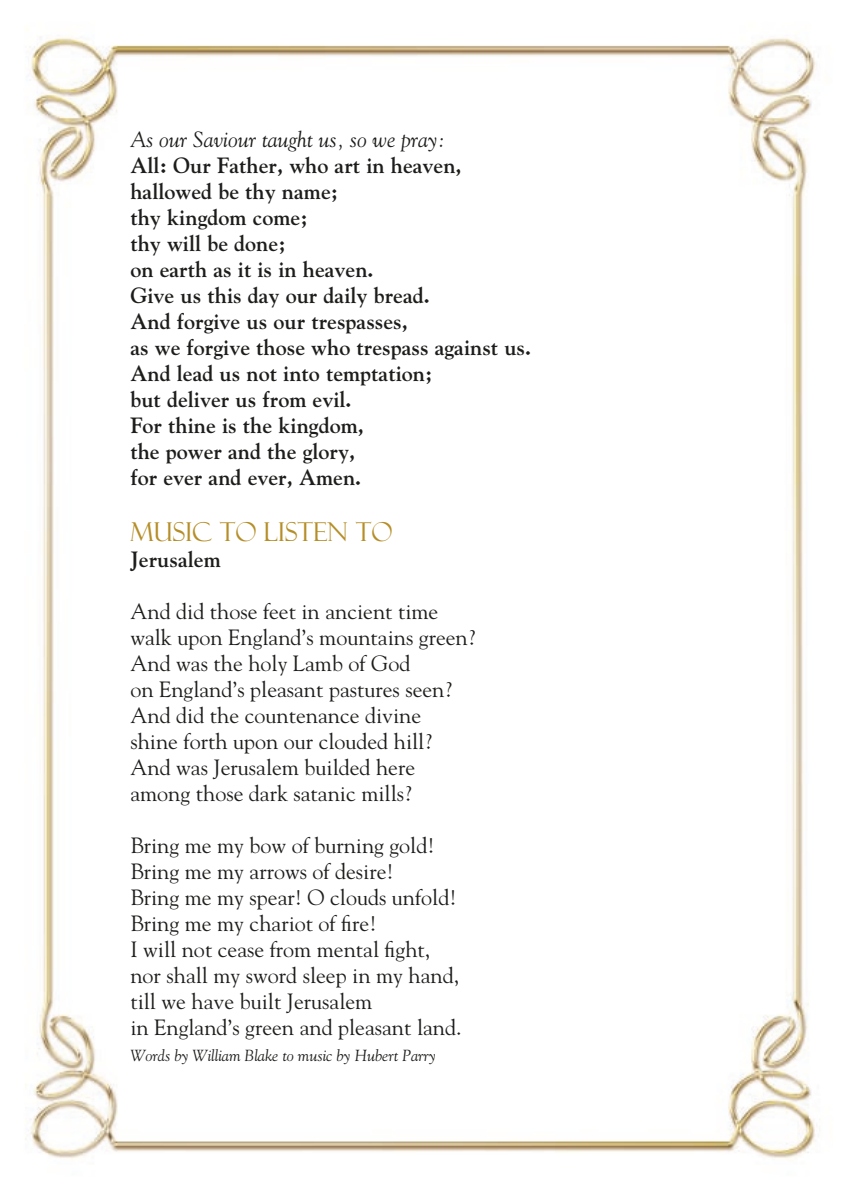
<style>
.page{position:relative;width:842px;height:1191px;background:#fff}
.page>*{position:absolute;margin:0;border:0;box-sizing:border-box;transform-origin:0 0}
.t1{font:26px "Felix Titling";color:#b58e28}
.t2{font:22px/26px "Goudy";color:#1d1d1b}
.t3{font:700 22px/26px "Goudy";color:#1d1d1b}
.t4{font:italic 22px "Goudy";color:#1d1d1b}
.t5{font:italic 16px "Goudy";color:#1d1d1b}
</style>
<div class="page">
<img style="left:25px;top:28px;width:791px;height:1131px">
<p class="t4" style="left:130px;top:126px;width:316px">As our Saviour taught us, so we pray:</p>
<p class="t3" style="left:130px;top:152px;width:402px">All: Our Father, who art in heaven, hallowed be thy name;<br>thy kingdom come;<br>thy will be done;<br>on earth as it is in heaven.<br>Give us this day our daily bread.<br>And forgive us our trespasses,<br>as we forgive those who trespass against us.<br>And lead us not into temptation;<br>but deliver us from evil.<br>For thine is the kingdom,<br>the power and the glory,<br>for ever and ever, Amen.</p>
<p class="t1" style="left:130px;top:517px;width:264px">MUSIC TO LISTEN TO</p>
<p class="t3" style="left:130px;top:546px;width:92px">Jerusalem</p>
<p class="t2" style="left:130px;top:598px;width:346px">And did those feet in ancient time walk upon England’s mountains green?<br>And was the holy Lamb of God<br>on England’s pleasant pastures seen?<br>And did the countenance divine<br>shine forth upon our clouded hill?<br>And was Jerusalem builded here among those dark satanic mills?</p>
<p class="t2" style="left:130px;top:832px;width:333px">Bring me my bow of burning gold!<br>Bring me my arrows of desire!<br>Bring me my spear! O clouds unfold!<br>Bring me my chariot of fire!<br>I will not cease from mental fight, nor shall my sword sleep in my hand, till we have built Jerusalem<br>in England’s green and pleasant land.</p>
<p class="t5" style="left:130px;top:1046px;width:307px">Words by William Blake to music by Hubert Parry</p>
</div>
